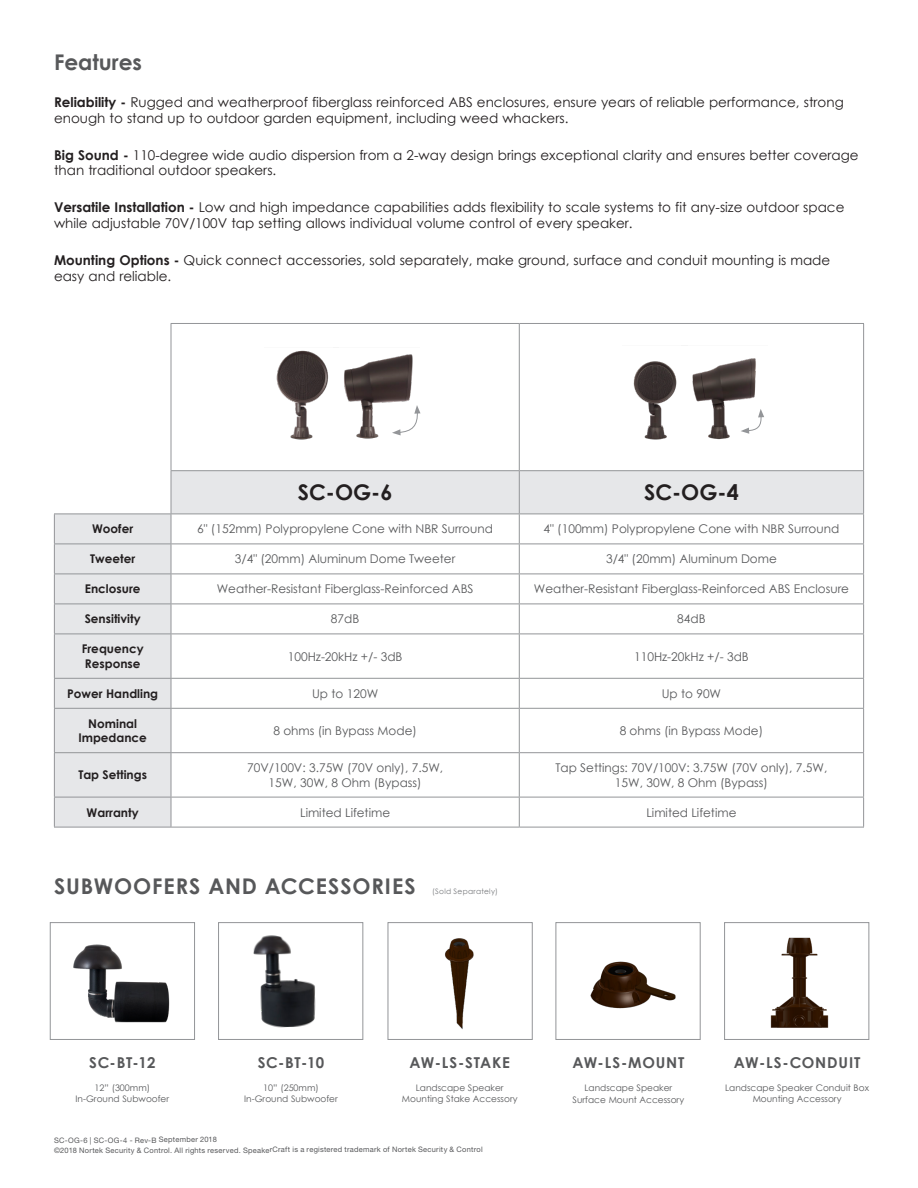
<style>
.page{position:relative;width:918px;height:1188px;background:#fff}
.page>*{position:absolute;margin:0;border:0;box-sizing:border-box;transform-origin:0 0}
.SML_FEATURES{font:700 21.6px "Century Gothic";letter-spacing:.04em;color:#57585a}
.t1{font:700 21.6px "Century Gothic";color:#231f20}
.sub_header_new{font:700 21.6px "Century Gothic";color:#57585a}
._2012-PROD_DESCRIPTI{font:700 15px "Century Gothic";letter-spacing:.045em;color:#57585a}
.sub_header_new-2{font:13.5px/15.8px "Century Gothic";color:#231f20}
.t2{font:12px/14.4px "Century Gothic";color:#57585a;text-align:center}
.t3{font:700 12px/14.4px "Century Gothic";color:#231f20}
._2012-PROD_DESCRIPTI-2{font:9px/10.8px "Century Gothic";color:#57585a;text-align:center}
.SML_BODY{font:7.5px "Helvetica Neue LT Std";letter-spacing:.03em;color:#57585a}
.SML_BODY-2{font:7.5px "Century Gothic";letter-spacing:.03em;color:#787a7d}
.s1{font-weight:700}
</style>
<div class="page">
<img style="left:73px;top:944px;width:97px;height:79px">
<img style="left:253px;top:935px;width:63px;height:93px">
<img style="left:445px;top:938px;width:29px;height:92px">
<img style="left:590px;top:961px;width:86px;height:48px">
<img style="left:770px;top:937px;width:59px;height:91px">
<div style="left:50px;top:922px;width:145px;height:118px;border:1px solid #939598"></div>
<div style="left:218px;top:922px;width:145px;height:118px;border:1px solid #939598"></div>
<div style="left:388px;top:922px;width:145px;height:118px;border:1px solid #939598"></div>
<div style="left:556px;top:922px;width:145px;height:118px;border:1px solid #939598"></div>
<div style="left:724px;top:922px;width:145px;height:118px;border:1px solid #939598"></div>
<hr style="left:171px;top:323px;width:348px;height:1px;background:#939598">
<hr style="left:171px;top:324px;width:1px;height:146px;background:#939598">
<hr style="left:519px;top:323px;width:345px;height:1px;background:#939598">
<hr style="left:519px;top:324px;width:1px;height:146px;background:#939598">
<hr style="left:863px;top:324px;width:1px;height:146px;background:#939598">
<hr style="left:171px;top:470px;width:348px;height:1px;background:#939598">
<hr style="left:519px;top:470px;width:345px;height:1px;background:#939598">
<svg style="left:54px;top:471px;width:810px;height:356px"></svg>
<hr style="left:54px;top:708px;width:117px;height:1px;background:#939598">
<hr style="left:54px;top:709px;width:1px;height:43px;background:#939598">
<hr style="left:171px;top:708px;width:348px;height:1px;background:#939598">
<hr style="left:171px;top:709px;width:1px;height:43px;background:#939598">
<hr style="left:519px;top:708px;width:345px;height:1px;background:#939598">
<hr style="left:519px;top:709px;width:1px;height:43px;background:#939598">
<hr style="left:863px;top:709px;width:1px;height:43px;background:#939598">
<hr style="left:54px;top:752px;width:117px;height:1px;background:#939598">
<hr style="left:54px;top:753px;width:1px;height:44px;background:#939598">
<hr style="left:171px;top:752px;width:348px;height:1px;background:#939598">
<hr style="left:171px;top:753px;width:1px;height:44px;background:#939598">
<hr style="left:519px;top:752px;width:345px;height:1px;background:#939598">
<hr style="left:519px;top:753px;width:1px;height:44px;background:#939598">
<hr style="left:863px;top:753px;width:1px;height:44px;background:#939598">
<hr style="left:54px;top:797px;width:117px;height:1px;background:#939598">
<hr style="left:54px;top:797px;width:1px;height:30px;background:#939598">
<hr style="left:171px;top:797px;width:348px;height:1px;background:#939598">
<hr style="left:171px;top:797px;width:1px;height:30px;background:#939598">
<hr style="left:519px;top:797px;width:345px;height:1px;background:#939598">
<hr style="left:519px;top:797px;width:1px;height:30px;background:#939598">
<hr style="left:863px;top:797px;width:1px;height:30px;background:#939598">
<hr style="left:54px;top:827px;width:117px;height:1px;background:#939598">
<hr style="left:171px;top:827px;width:348px;height:1px;background:#939598">
<hr style="left:519px;top:827px;width:345px;height:1px;background:#939598">
<img style="left:276px;top:350px;width:53px;height:90px">
<img style="left:344px;top:354px;width:69px;height:85px">
<img style="left:633px;top:361px;width:44px;height:79px">
<img style="left:692px;top:358px;width:64px;height:82px">
<svg style="left:741px;top:409px;width:23px;height:25px"></svg>
<svg style="left:392px;top:405px;width:29px;height:30px"></svg>
<p class="sub_header_new" style="left:54px;top:46px;width:90px">Features</p>
<p class="sub_header_new-2" style="left:54px;top:94px;width:791px"><span class="s1">Reliability -</span> Rugged and weatherproof fiberglass reinforced ABS enclosures, ensure years of reliable performance, strong enough to stand up to outdoor garden equipment, including weed whackers.</p>
<p class="sub_header_new-2" style="left:54px;top:147px;width:806px"><span class="s1">Big Sound -</span> 110-degree wide audio dispersion from a 2-way design brings exceptional clarity and ensures better coverage than traditional outdoor speakers.</p>
<p class="sub_header_new-2" style="left:54px;top:199px;width:792px"><span class="s1">Versatile Installation -</span> Low and high impedance capabilities adds flexibility to scale systems to fit any-size outdoor space while adjustable 70V/100V tap setting allows individual volume control of every speaker.</p>
<p class="sub_header_new-2" style="left:54px;top:252px;width:778px"><span class="s1">Mounting Options -</span> Quick connect accessories, sold separately, make ground, surface and conduit mounting is made easy and reliable.</p>
<p class="t1" style="left:298px;top:476px;width:96px">SC-OG-6</p>
<p class="t1" style="left:644px;top:476px;width:96px">SC-OG-4</p>
<p class="t3" style="left:92px;top:521px;width:43px">Woofer</p>
<p class="t2" style="left:197px;top:522px;width:297px">6" (152mm) Polypropylene Cone with NBR Surround</p>
<p class="t2" style="left:544px;top:522px;width:297px">4" (100mm) Polypropylene Cone with NBR Surround</p>
<p class="t3" style="left:90px;top:551px;width:47px">Tweeter</p>
<p class="t2" style="left:235px;top:552px;width:222px">3/4" (20mm) Aluminum Dome Tweeter</p>
<p class="t2" style="left:606px;top:552px;width:172px">3/4" (20mm) Aluminum Dome</p>
<p class="t3" style="left:85px;top:581px;width:57px">Enclosure</p>
<p class="t2" style="left:217px;top:582px;width:258px">Weather-Resistant Fiberglass-Reinforced ABS</p>
<p class="t2" style="left:534px;top:582px;width:317px">Weather-Resistant Fiberglass-Reinforced ABS Enclosure</p>
<p class="t3" style="left:85px;top:611px;width:57px">Sensitivity</p>
<p class="t2" style="left:331px;top:612px;width:30px">87dB</p>
<p class="t2" style="left:677px;top:612px;width:30px">84dB</p>
<p class="t3" style="left:82px;top:641px;width:63px">Frequency<br>Response</p>
<p class="t2" style="left:288px;top:649px;width:116px">100Hz-20kHz +/- 3dB</p>
<p class="t2" style="left:634px;top:649px;width:116px">110Hz-20kHz +/- 3dB</p>
<p class="t3" style="left:67px;top:686px;width:92px">Power Handling</p>
<p class="t2" style="left:312px;top:686px;width:68px">Up to 120W</p>
<p class="t2" style="left:662px;top:686px;width:61px">Up to 90W</p>
<p class="t3" style="left:78px;top:716px;width:70px;text-align:center">Nominal<br>Impedance</p>
<p class="t2" style="left:273px;top:723px;width:145px">8 ohms (in Bypass Mode)</p>
<p class="t2" style="left:620px;top:723px;width:145px">8 ohms (in Bypass Mode)</p>
<p class="t3" style="left:78px;top:767px;width:70px">Tap Settings</p>
<p class="t2" style="left:247px;top:760px;width:198px">70V/100V: 3.75W (70V only), 7.5W,<br>15W, 30W, 8 Ohm (Bypass)</p>
<p class="t2" style="left:555px;top:760px;width:273px">Tap Settings: 70V/100V: 3.75W (70V only), 7.5W,<br>15W, 30W, 8 Ohm (Bypass)</p>
<p class="t3" style="left:87px;top:805px;width:54px">Warranty</p>
<p class="t2" style="left:300px;top:805px;width:92px">Limited Lifetime</p>
<p class="t2" style="left:646px;top:805px;width:92px">Limited Lifetime</p>
<p class="SML_FEATURES" style="left:54px;top:870px;width:363px">SUBWOOFERS AND ACCESSORIES</p>
<p class="SML_BODY-2" style="left:432px;top:886px;width:67px">(Sold Separately)</p>
<p class="_2012-PROD_DESCRIPTI" style="left:89px;top:1052px;width:68px">SC-BT-12</p>
<p class="_2012-PROD_DESCRIPTI-2" style="left:76px;top:1082px;width:95px">12” (300mm)<br>In-Ground Subwoofer</p>
<p class="_2012-PROD_DESCRIPTI" style="left:258px;top:1052px;width:68px">SC-BT-10</p>
<p class="_2012-PROD_DESCRIPTI-2" style="left:244px;top:1082px;width:95px">10” (250mm)<br>In-Ground Subwoofer</p>
<p class="_2012-PROD_DESCRIPTI" style="left:410px;top:1052px;width:102px">AW-LS-STAKE</p>
<p class="_2012-PROD_DESCRIPTI-2" style="left:402px;top:1082px;width:117px">Landscape Speaker<br>Mounting Stake Accessory</p>
<p class="SML_BODY" style="left:54px;top:1135px;width:164px">SC-OG-6 | SC-OG-4 - Rev-B September 2018</p>
<p class="SML_BODY" style="left:54px;top:1145px;width:430px">©2018 Nortek Security &amp; Control. All rights reserved. SpeakerCraft is a registered trademark of Nortek Security &amp; Control</p>
<p class="_2012-PROD_DESCRIPTI" style="left:572px;top:1052px;width:113px">AW-LS-MOUNT</p>
<p class="_2012-PROD_DESCRIPTI-2" style="left:573px;top:1081px;width:113px;line-height:12.6px">Landscape Speaker<br>Surface Mount Accessory</p>
<p class="_2012-PROD_DESCRIPTI" style="left:734px;top:1052px;width:128px">AW-LS-CONDUIT</p>
<p class="_2012-PROD_DESCRIPTI-2" style="left:725px;top:1082px;width:145px">Landscape Speaker Conduit Box<br>Mounting Accessory</p>
</div>
